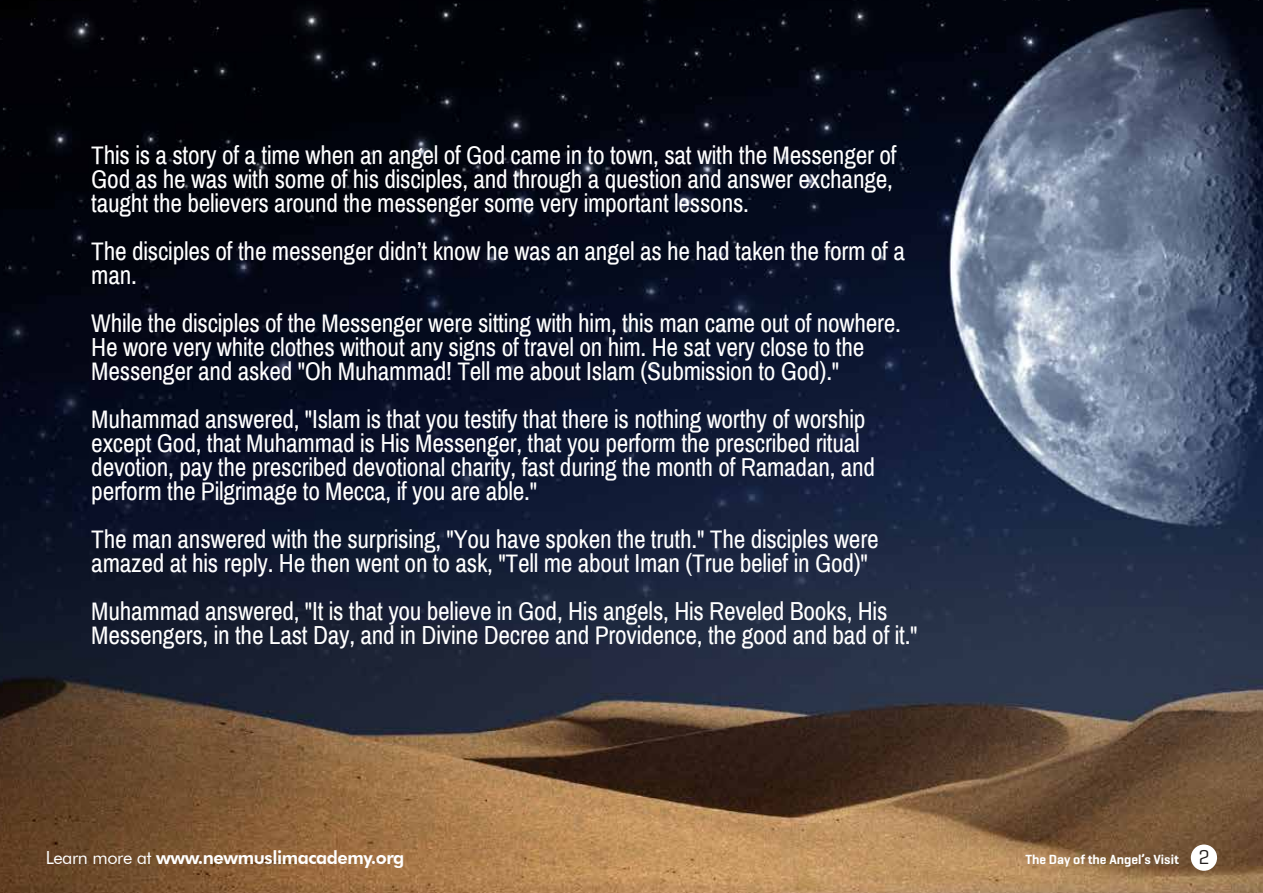
<style>
.page{position:relative;width:1263px;height:893px;background:#fff}
.page>*{position:absolute;margin:0;border:0;box-sizing:border-box;transform-origin:0 0}
.t1{font:25.5px/24px "Archivo Narrow";letter-spacing:-.01em;color:#fff}
.t2{font:800 18.15px "Futura BT";letter-spacing:-.025em;color:#fff}
.t3{font:600 13.5px "Geogrotesque";color:#fff}
.s1{font-weight:400}
.s2{font-weight:400;font-size:20.4px;color:#231f20}
</style>
<div class="page">
<img style="left:0;top:0;width:1263px;height:893px">
<div style="left:1191px;top:844px;width:26px;height:27px;background:#fff;border-radius:50%"></div>
<p class="t1" style="left:91px;top:144px;width:807px">This is a story of a time when an angel of God came in to town, sat with the Messenger of<br>God as he was with some of his disciples, and through a question and answer exchange, taught the believers around the messenger some very important lessons.</p>
<p class="t1" style="left:91px;top:240px;width:815px">The disciples of the messenger didn’t know he was an angel as he had taken the form of a man.</p>
<p class="t1" style="left:91px;top:312px;width:811px">While the disciples of the Messenger were sitting with him, this man came out of nowhere.<br>He wore very white clothes without any signs of travel on him. He sat very close to the<br>Messenger and asked "Oh Muhammad! Tell me about Islam (Submission to God)."</p>
<p class="t1" style="left:91px;top:408px;width:785px">Muhammad answered, "Islam is that you testify that there is nothing worthy of worship except God, that Muhammad is His Messenger, that you perform the prescribed ritual devotion, pay the prescribed devotional charity, fast during the month of Ramadan, and perform the Pilgrimage to Mecca, if you are able."</p>
<p class="t1" style="left:91px;top:528px;width:789px">The man answered with the surprising, "You have spoken the truth." The disciples were amazed at his reply. He then went on to ask, "Tell me about Iman (True belief in God)"</p>
<p class="t1" style="left:91px;top:600px;width:828px">Muhammad answered, "It is that you believe in God, His angels, His Reveled Books, His<br>Messengers, in the Last Day, and in Divine Decree and Providence, the good and bad of it."</p>
<p class="t2" style="left:46px;top:846px;width:360px"><span class="s1">Learn more at</span> www.newmuslimacademy.org</p>
<p class="t3" style="left:1025px;top:851px;width:185px">The Day of the Angel’s Visit <span class="s2">2</span></p>
</div>
